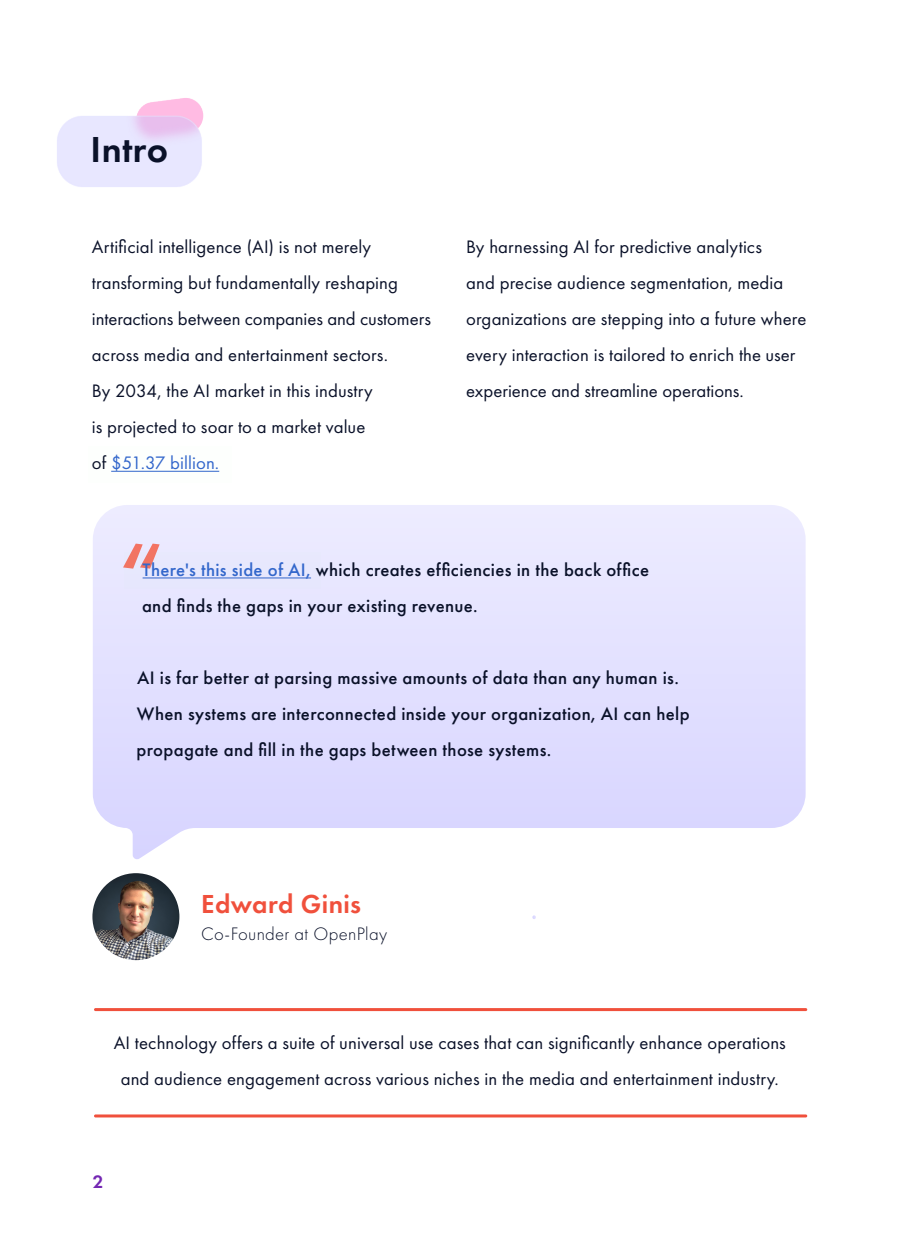
<style>
.page{position:relative;width:900px;height:1260px;background:#fff}
.page>*{position:absolute;margin:0;border:0;box-sizing:border-box;transform-origin:0 0}
.t1{font:600 90px "DA Futura PT";color:#f37363}
.t2{font:600 37.5px "DA Futura PT";letter-spacing:.01em;color:#0a1129}
.t3{font:600 27px "DA Futura PT";letter-spacing:.015em;color:#f0503c}
.t4{font:18.75px/36px "DA Futura PT";letter-spacing:.005em;color:#0a1129}
.t5{font:500 18.75px/36px "DA Futura PT";letter-spacing:.02em;color:#0a1129}
.t6{font:300 18.75px "DA Futura PT";letter-spacing:.015em;color:#0a1129}
.t7{font:600 18.75px "DA Futura PT";color:#7427b3}
.s1{color:#36c}
</style>
<div class="page">
<svg style="left:93px;top:505px;width:713px;height:354px;background:#e5e3fe"></svg>
<img style="left:57px;top:98px;width:147px;height:89px">
<img style="left:92px;top:873px;width:87px;height:87px;border-radius:43px">
<svg style="left:532px;top:915px;width:4px;height:4px"></svg>
<hr style="left:94px;top:1008px;width:713px;height:3px;background:#f0503c;border-radius:2px">
<hr style="left:94px;top:1114px;width:713px;height:3px;background:#f0503c;border-radius:2px">
<div style="left:124px;top:552px;width:197px;height:36px;background:#e7e8fd"></div>
<h2 class="t2" style="left:91px;top:126px;width:79px">Intro</h2>
<p class="t4" style="left:92px;top:229px;width:341px">Artificial intelligence (AI) is not merely transforming but fundamentally reshaping interactions between companies and customers across media and entertainment sectors.<br>By 2034, the AI market in this industry<br>is projected to soar to a market value<br>of <span class="s1">$51.37 billion.</span></p>
<p class="t4" style="left:466px;top:229px;width:342px">By harnessing AI for predictive analytics<br>and precise audience segmentation, media organizations are stepping into a future where every interaction is tailored to enrich the user experience and streamline operations.</p>
<h1 class="t1" style="left:119px;top:518px;width:46px">“</h1>
<p class="t5" style="left:142px;top:552px;width:509px"><span class="s1">There's this side of AI,</span> which creates efficiencies in the back office and finds the gaps in your existing revenue.</p>
<p class="t5" style="left:136px;top:660px;width:555px">AI is far better at parsing massive amounts of data than any human is.<br>When systems are interconnected inside your organization, AI can help propagate and fill in the gaps between those systems.</p>
<h3 class="t3" style="left:201px;top:887px;width:161px">Edward Ginis</h3>
<p class="t6" style="left:201px;top:924px;width:187px">Co-Founder at OpenPlay</p>
<p class="t4" style="left:114px;top:1025px;width:674px;text-align:center">AI technology offers a suite of universal use cases that can significantly enhance operations and audience engagement across various niches in the media and entertainment industry.</p>
<p class="t7" style="left:93px;top:1170px;width:12px">2</p>
</div>
